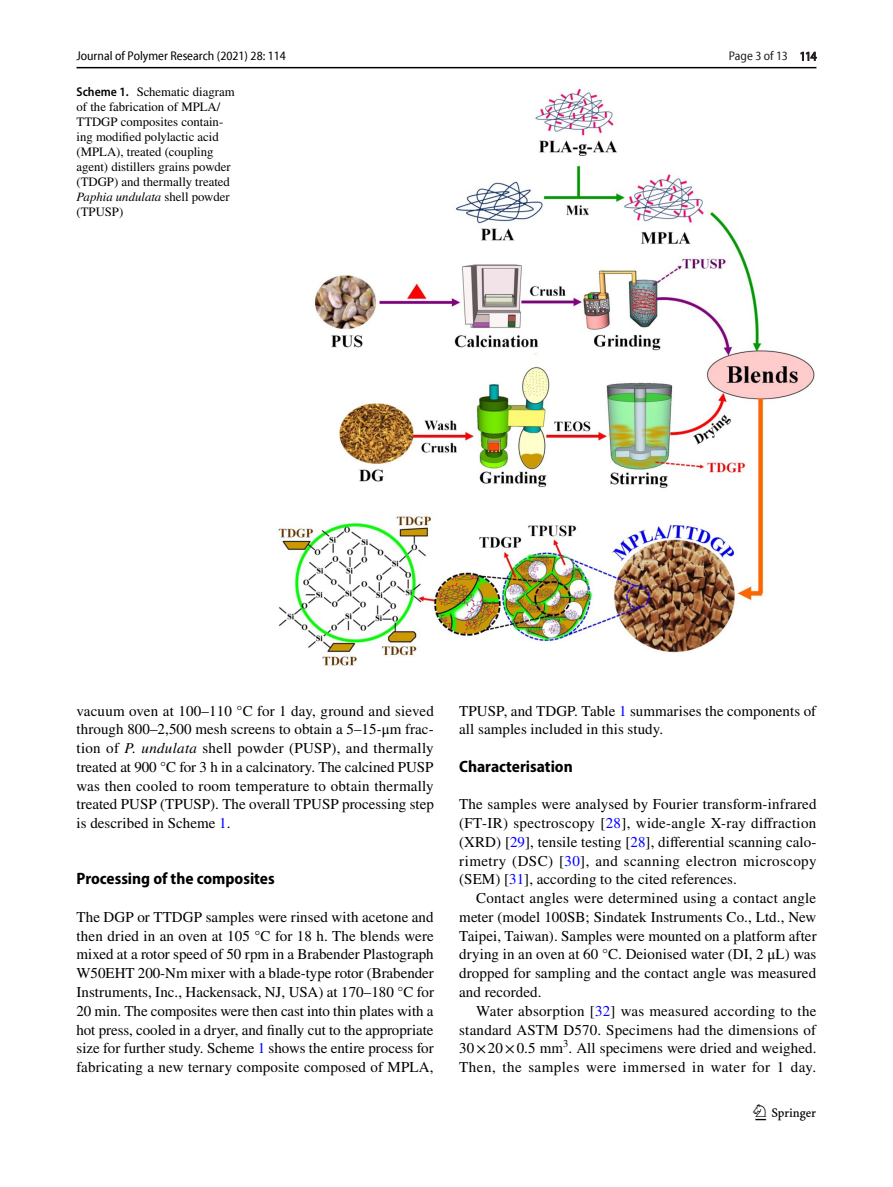
<style>
.page{position:relative;width:893px;height:1187px;background:#fff}
.page>*{position:absolute;margin:0;border:0;box-sizing:border-box;transform-origin:0 0}
.t1{font:22.5px "Springnew Regular 3";color:#000}
.t2{font:700 semi-condensed 16.5px "Myriad Pro";color:#000}
.t3{font:15px/18.8px "STIX";letter-spacing:.005em;color:#000;text-align:justify}
.t4{font:12.75px/15px "STIX";color:#000}
.t5{font:semi-condensed 12.75px "Myriad Pro Unic";color:#000}
.t6{font:12.75px "Myriad Pro Unic Semi Condensed 2";color:#231f20}
.s1{font-family:"Myriad Pro";font-weight:600;font-stretch:semi-condensed}
.s2{font-style:italic}
.s3{color:#00f}
</style>
<div class="page">
<hr style="left:77px;top:67px;width:739px;height:1px;background:#000">
<img style="left:278px;top:88px;width:537px;height:578px">
<p class="t5" style="left:77px;top:51px;width:211px">Journal of Polymer Research (2021) 28: 114</p>
<p class="t6" style="left:729px;top:51px;width:89px">Page 3 of 13 114</p>
<p class="t4" style="left:77px;top:85px;width:160px"><span class="s1">Scheme 1.</span> Schematic diagram of the fabrication of MPLA/<br>TTDGP composites contain&shy;ing modified polylactic acid (MPLA), treated (coupling agent) distillers grains powder (TDGP) and thermally treated<br><span class="s2">Paphia undulata</span> shell powder (TPUSP)</p>
<p class="t3" style="left:77px;top:702px;width:359px">vacuum oven at 100–110 °C for 1 day, ground and sieved through 800–2,500 mesh screens to obtain a 5–15-μm frac&shy;tion of <span class="s2">P. undulata</span> shell powder (PUSP), and thermally treated at 900 °C for 3 h in a calcinatory. The calcined PUSP was then cooled to room temperature to obtain thermally treated PUSP (TPUSP). The overall TPUSP processing step is described in Scheme <span class="s3">1</span>.</p>
<p class="t2" style="left:77px;top:869px;width:200px">Processing of the composites</p>
<p class="t3" style="left:77px;top:908px;width:359px">The DGP or TTDGP samples were rinsed with acetone and then dried in an oven at 105 °C for 18 h. The blends were mixed at a rotor speed of 50 rpm in a Brabender Plastograph W50EHT 200-Nm mixer with a blade-type rotor (Brabender Instruments, Inc., Hackensack, NJ, USA) at 170–180 °C for 20 min. The composites were then cast into thin plates with a hot press, cooled in a dryer, and finally cut to the appropriate size for further study. Scheme <span class="s3">1</span> shows the entire process for fabricating a new ternary composite composed of MPLA,</p>
<p class="t3" style="left:459px;top:702px;width:359px">TPUSP, and TDGP. Table <span class="s3">1</span> summarises the components of all samples included in this study.</p>
<p class="t2" style="left:459px;top:757px;width:115px">Characterisation</p>
<p class="t3" style="left:459px;top:796px;width:359px">The samples were analysed by Fourier transform-infrared (FT-IR) spectroscopy [<span class="s3">28</span>], wide-angle X-ray diffraction (XRD) [<span class="s3">29</span>], tensile testing [<span class="s3">28</span>], differential scanning calo&shy;rimetry (DSC) [<span class="s3">30</span>], and scanning electron microscopy (SEM) [<span class="s3">31</span>], according to the cited references.</p>
<p class="t3" style="left:459px;top:889px;width:359px;text-indent:17px">Contact angles were determined using a contact angle meter (model 100SB; Sindatek Instruments Co., Ltd., New Taipei, Taiwan). Samples were mounted on a platform after drying in an oven at 60 °C. Deionised water (DI, 2 μL) was dropped for sampling and the contact angle was measured and recorded.</p>
<p class="t3" style="left:459px;top:1002px;width:359px;text-indent:17px">Water absorption [<span class="s3">32</span>] was measured according to the standard ASTM D570. Specimens had the dimensions of 30×20×0.5 mm<sup>3</sup>. All specimens were dried and weighed.<br>Then, the samples were immersed in water for 1 day.</p>
<h1 class="t1" style="left:755px;top:1104px;width:62px">1 3</h1>
</div>
